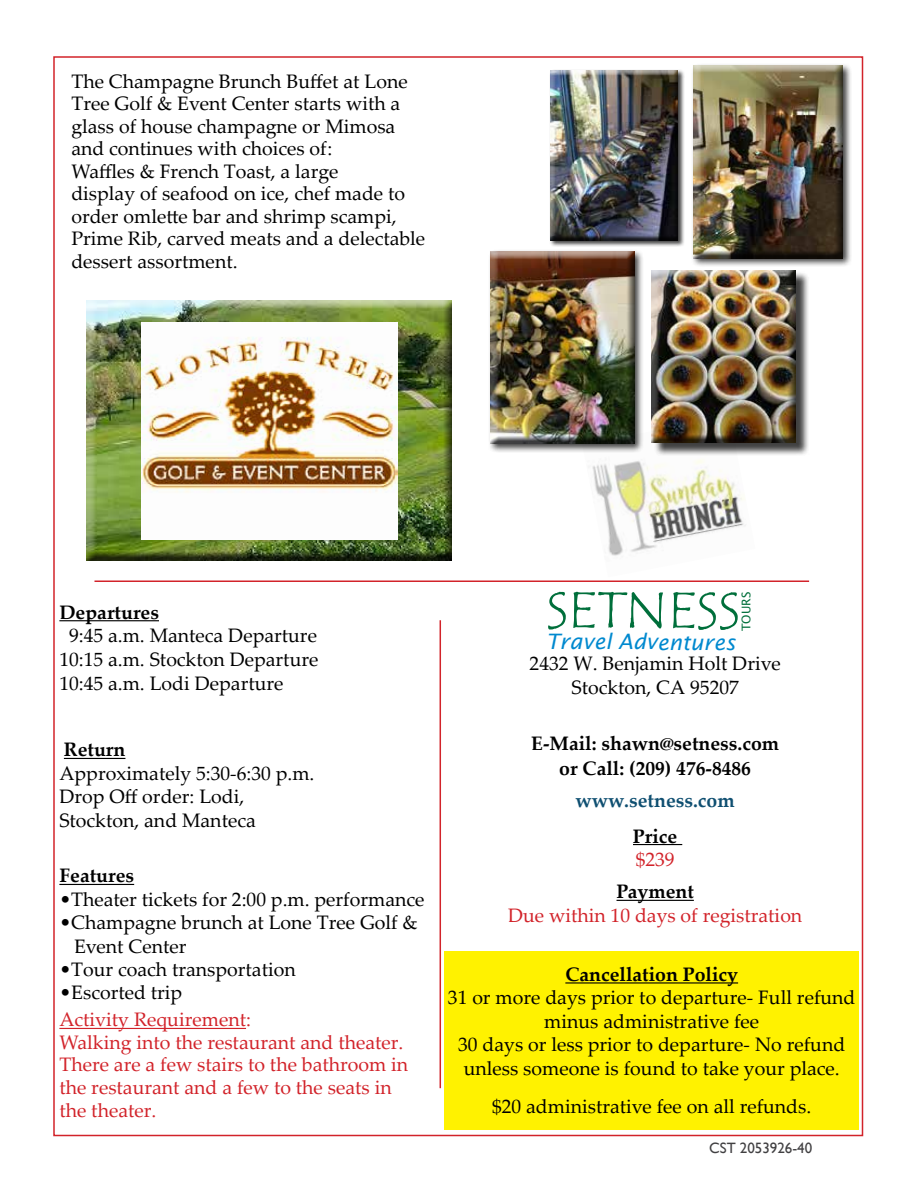
<style>
.page{position:relative;width:918px;height:1188px;background:#fff}
.page>*{position:absolute;margin:0;border:0;box-sizing:border-box;transform-origin:0 0}
.t1{font:52.5px "Tempus Sans ITC";letter-spacing:-.005em;color:#006f3b}
.t2{font:italic 21.3px "Lucida Sans";color:#0089cf}
.t3{font:19.5px/22.5px "Palatino Linotype";color:#000}
.t4{font:19.5px/22.5px "Palatino Linotype";color:#d2232a}
.t5{font:700 19.5px/25.2px "Palatino Linotype";color:#000;text-align:center}
.t6{font:700 19.5px "Palatino Linotype";color:#0f4f71}
.t7{font:15px "Gill Sans";color:#414042}
.t8{font:12px "Lucida Sans";letter-spacing:-.005em;color:#006f3b}
</style>
<div class="page">
<div style="left:53px;top:56px;width:810px;height:1080px;background:#fff;border:2px solid #d2232a"></div>
<hr style="left:94px;top:580px;width:715px;height:2px;background:#d2232a">
<hr style="left:440px;top:620px;width:1px;height:468px;background:#d2232a">
<div style="left:444px;top:951px;width:415px;height:178px;background:#fff200"></div>
<hr style="left:565px;top:982px;width:173px;height:2px;background:#000">
<hr style="left:633px;top:844px;width:49px;height:1px;background:#000">
<hr style="left:617px;top:900px;width:77px;height:1px;background:#000">
<hr style="left:59px;top:620px;width:100px;height:1px;background:#000">
<hr style="left:64px;top:758px;width:61px;height:1px;background:#000">
<hr style="left:59px;top:884px;width:75px;height:1px;background:#000">
<hr style="left:59px;top:1028px;width:187px;height:1px;background:#d2232a">
<img style="left:592px;top:459px;width:154px;height:97px">
<div style="left:488px;top:249px;width:156px;height:204px;background:#000;opacity:.75"></div>
<div style="left:491px;top:252px;width:144px;height:192px;background:#000;opacity:.75"></div>
<div style="left:691px;top:63px;width:161px;height:205px;background:#000;opacity:.75"></div>
<div style="left:692px;top:65px;width:152px;height:194px;background:#000;opacity:.75"></div>
<div style="left:654px;top:272px;width:156px;height:184px;background:#000;opacity:.75"></div>
<div style="left:649px;top:270px;width:148px;height:173px;background:#000;opacity:.75"></div>
<div style="left:549px;top:69px;width:136px;height:178px;background:#000;opacity:.75"></div>
<div style="left:550px;top:70px;width:129px;height:171px;background:#000;opacity:.75"></div>
<div style="left:86px;top:300px;width:366px;height:261px;background:#000;opacity:.75"></div>
<img style="left:141px;top:322px;width:256px;height:218px">
<p class="t3" style="left:71px;top:69px;width:355px">The Champagne Brunch Buffet at Lone Tree Golf &amp; Event Center starts with a glass of house champagne or Mimosa and continues with choices of:<br>Waffles &amp; French Toast, a large<br>display of seafood on ice, chef made to order omlette bar and shrimp scampi, Prime Rib, carved meats and a delectable dessert assortment.</p>
<p class="t5" style="left:59px;top:599px;width:101px">Departures</p>
<p class="t3" style="left:59px;top:623px;width:261px;line-height:23.7px;text-align:justify;text-indent:10px">9:45 a.m. Manteca Departure 10:15 a.m. Stockton Departure 10:45 a.m. Lodi Departure</p>
<p class="t5" style="left:64px;top:737px;width:63px">Return</p>
<p class="t3" style="left:59px;top:761px;width:257px;line-height:23.4px">Approximately 5:30-6:30 p.m.<br>Drop Off order: Lodi,<br>Stockton, and Manteca</p>
<p class="t5" style="left:59px;top:863px;width:76px">Features</p>
<p class="t3" style="left:59px;top:887px;width:367px">•Theater tickets for 2:00 p.m. performance</p>
<p class="t3" style="left:74px;top:910px;width:345px;line-height:23.4px;text-indent:-15px">•Champagne brunch at Lone Tree Golf &amp;<br>Event Center</p>
<p class="t3" style="left:59px;top:957px;width:238px">•Tour coach transportation</p>
<p class="t3" style="left:59px;top:981px;width:124px">•Escorted trip</p>
<p class="t4" style="left:59px;top:1008px;width:350px">Activity Requirement:<br>Walking into the restaurant and theater.<br>There are a few stairs to the bathroom in the restaurant and a few to the seats in the theater.</p>
<h1 class="t1" style="left:546px;top:577px;width:195px">SETNESS</h1>
<p class="t2" style="left:546px;top:630px;width:191px">Travel Adventures</p>
<p class="t8" style="left:739px;top:631px;width:41px;rotate:-90deg">TOURS</p>
<p class="t3" style="left:530px;top:651px;width:253px;line-height:23.4px;text-align:center">2432 W. Benjamin Holt Drive<br>Stockton, CA 95207</p>
<p class="t5" style="left:531px;top:730px;width:249px">E-Mail: shawn@setness.com or Call: (209) 476-8486</p>
<p class="t6" style="left:576px;top:787px;width:161px">www.setness.com</p>
<p class="t5" style="left:633px;top:823px;width:46px">Price</p>
<p class="t4" style="left:636px;top:847px;width:40px">$239</p>
<p class="t5" style="left:616px;top:878px;width:79px">Payment</p>
<p class="t4" style="left:508px;top:903px;width:296px">Due within 10 days of registration</p>
<p class="t5" style="left:565px;top:961px;width:174px">Cancellation Policy</p>
<p class="t3" style="left:448px;top:985px;width:409px;line-height:23.4px;text-align:center">31 or more days prior to departure- Full refund minus administrative fee<br>30 days or less prior to departure- No refund unless someone is found to take your place.</p>
<p class="t3" style="left:492px;top:1094px;width:321px">$20 administrative fee on all refunds.</p>
<p class="t7" style="left:709px;top:1140px;width:105px">CST 2053926-40</p>
</div>
